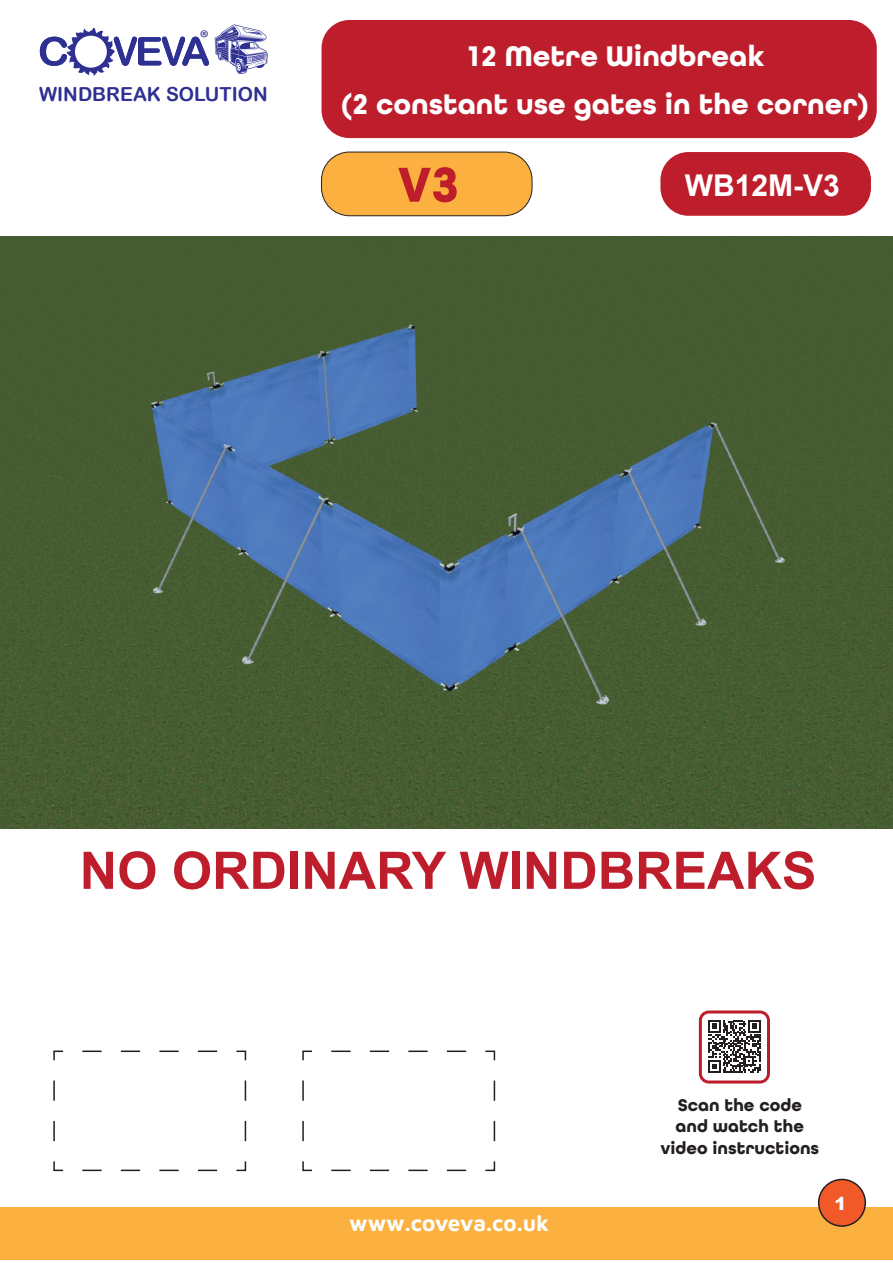
<style>
.page{position:relative;width:893px;height:1263px;background:#fff}
.page>*{position:absolute;margin:0;border:0;box-sizing:border-box;transform-origin:0 0}
.t1{font:700 51.75px "Arial";color:#be1d2c}
.t2{font:700 51.75px "All Round Gothic";color:#be1d2c}
.t3{font:700 30px/47.5px "All Round Gothic";color:#fff}
.t4{font:700 30px "Arial";color:#fff}
.t5{font:22.5px "Maven Pro";color:#fff}
.t6{font:21.45px "Myriad Pro";color:#2e3092}
.t7{font:19.35px "Arial Rounded MT Bold";color:#2e3092}
.t8{font:700 18px/21.6px "All Round Gothic";color:#231f20;text-align:center}
.t9{font:900 18px "Arial";color:#fff}
</style>
<div class="page">
<div style="left:1px;top:1207px;width:892px;height:52px;background:#fbb03f"></div>
<svg style="left:40px;top:28px;width:169px;height:48px"></svg>
<svg style="left:215px;top:24px;width:53px;height:50px"></svg>
<div style="left:322px;top:20px;width:555px;height:118px;background:#be1d2c;border-radius:28px"></div>
<div style="left:660px;top:152px;width:211px;height:64px;background:#be1d2c;border-radius:28px"></div>
<img style="left:1px;top:237px;width:892px;height:591px">
<div style="left:322px;top:152px;width:210px;height:64px;background:#fbb03f;border-radius:28px"></div>
<div style="left:321px;top:152px;width:211px;height:64px;border:1px solid #231f20;border-radius:28px"></div>
<svg style="left:236px;top:1161px;width:11px;height:11px"></svg>
<svg style="left:82px;top:1169px;width:135px;height:2px"></svg>
<svg style="left:53px;top:1161px;width:11px;height:11px"></svg>
<svg style="left:53px;top:1080px;width:2px;height:61px"></svg>
<svg style="left:53px;top:1050px;width:11px;height:11px"></svg>
<svg style="left:82px;top:1050px;width:136px;height:2px"></svg>
<svg style="left:236px;top:1050px;width:11px;height:11px"></svg>
<svg style="left:245px;top:1080px;width:1px;height:62px"></svg>
<svg style="left:485px;top:1161px;width:11px;height:11px"></svg>
<svg style="left:331px;top:1169px;width:135px;height:2px"></svg>
<svg style="left:302px;top:1161px;width:11px;height:11px"></svg>
<svg style="left:302px;top:1080px;width:2px;height:61px"></svg>
<svg style="left:302px;top:1050px;width:11px;height:11px"></svg>
<svg style="left:331px;top:1050px;width:136px;height:2px"></svg>
<svg style="left:485px;top:1050px;width:11px;height:11px"></svg>
<svg style="left:494px;top:1080px;width:1px;height:62px"></svg>
<div style="left:699px;top:1010px;width:71px;height:73px;border:3px solid #be1d2c;border-radius:9px"></div>
<svg style="left:708px;top:1020px;width:53px;height:53px"></svg>
<div style="left:819px;top:1179px;width:46px;height:47px;background:#f15929;border-radius:50%"></div>
<div style="left:818px;top:1179px;width:48px;height:48px;border:2px solid #231f20;border-radius:50%"></div>
<p class="t6" style="left:200px;top:25px;width:11px">®</p>
<p class="t7" style="left:39px;top:83px;width:230px">WINDBREAK SOLUTION</p>
<p class="t3" style="left:341px;top:33px;width:530px;text-indent:125px">12 Metre Windbreak<br>(2 constant use gates in the corner)</p>
<h1 class="t2" style="left:397px;top:154px;width:63px">V3</h1>
<p class="t4" style="left:685px;top:165px;width:157px">WB12M-V3</p>
<h1 class="t1" style="left:80px;top:836px;width:738px">NO ORDINARY WINDBREAKS</h1>
<p class="t5" style="left:349px;top:1208px;width:202px">www.coveva.co.uk</p>
<p class="t8" style="left:660px;top:1094px;width:160px">Scan the code and watch the video instructions</p>
<p class="t9" style="left:834px;top:1190px;width:14px">1</p>
</div>
